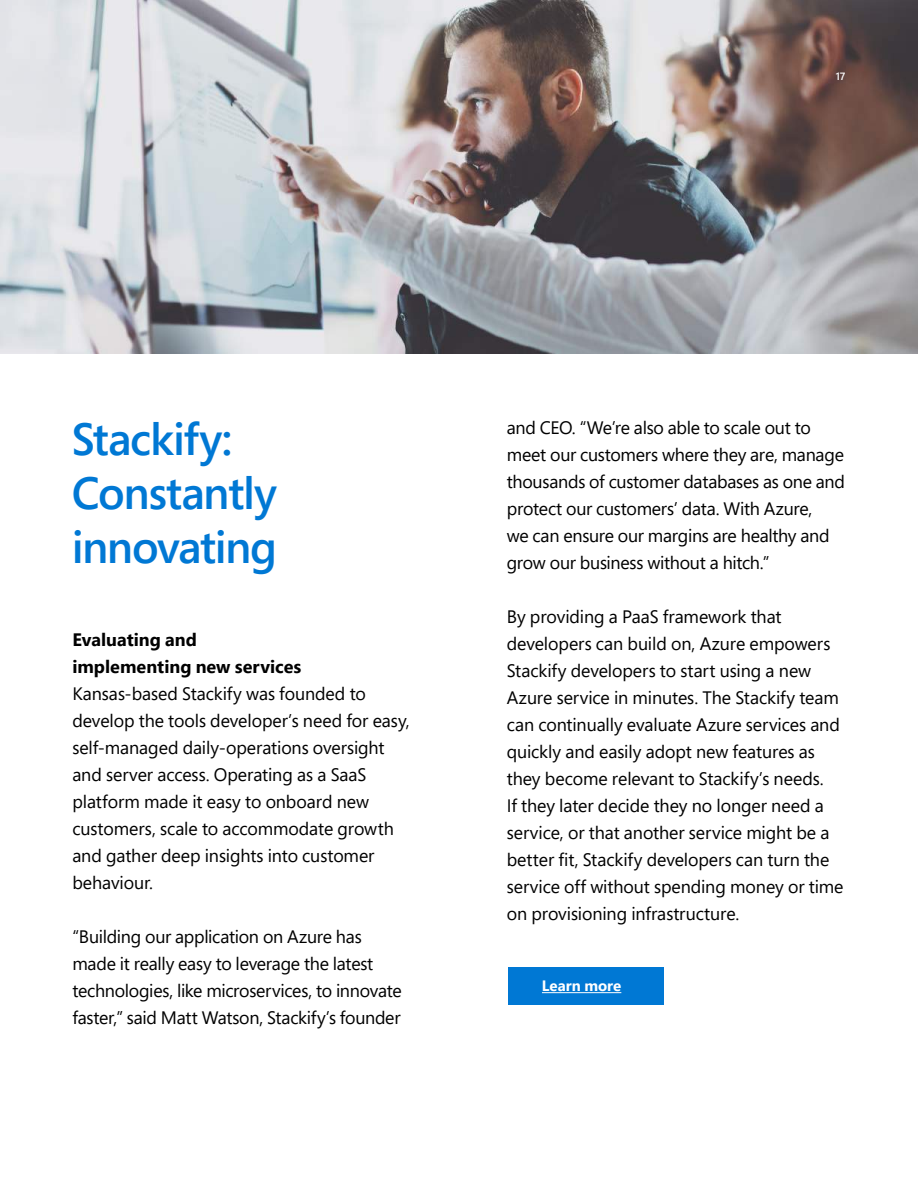
<style>
.page{position:relative;width:918px;height:1188px;background:#fff}
.page>*{position:absolute;margin:0;border:0;box-sizing:border-box;transform-origin:0 0}
.t1{font:600 45px/54px "Segoe Pro";letter-spacing:-.03em;color:#0078d4}
.t2{font:18px/27px "Segoe Pro";letter-spacing:-.01em;color:#000}
.t3{font:700 18px/27px "Segoe Pro";color:#000}
.t4{font:700 15px "Segoe Pro";color:#fff}
.t5{font:600 10.5px "Segoe Pro";color:#fff}
</style>
<div class="page">
<div style="left:508px;top:968px;width:156px;height:37px;background:#0078d4"></div>
<hr style="left:542px;top:992px;width:79px;height:1px;background:#fff">
<img style="left:0;top:0;width:918px;height:354px">
<p class="t5" style="left:836px;top:69px;width:11px">17</p>
<h1 class="t1" style="left:72px;top:411px;width:207px">Stackify:<br>Constantly innovating</h1>
<p class="t3" style="left:72px;top:625px;width:231px">Evaluating and implementing new services</p>
<p class="t2" style="left:72px;top:679px;width:339px">Kansas-based Stackify was founded to develop the tools developer’s need for easy, self-managed daily-operations oversight and server access. Operating as a SaaS platform made it easy to onboard new customers, scale to accommodate growth and gather deep insights into customer behaviour.</p>
<p class="t2" style="left:72px;top:922px;width:331px">“Building our application on Azure has made it really easy to leverage the latest technologies, like microservices, to innovate faster,” said Matt Watson, Stackify’s founder</p>
<p class="t2" style="left:507px;top:414px;width:340px">and CEO. “We’re also able to scale out to meet our customers where they are, manage thousands of customer databases as one and protect our customers’ data. With Azure,<br>we can ensure our margins are healthy and grow our business without a hitch.”</p>
<p class="t2" style="left:507px;top:603px;width:338px">By providing a PaaS framework that developers can build on, Azure empowers Stackify developers to start using a new Azure service in minutes. The Stackify team can continually evaluate Azure services and quickly and easily adopt new features as they become relevant to Stackify’s needs.<br>If they later decide they no longer need a service, or that another service might be a better fit, Stackify developers can turn the service off without spending money or time on provisioning infrastructure.</p>
<p class="t4" style="left:542px;top:975px;width:81px">Learn more</p>
</div>
